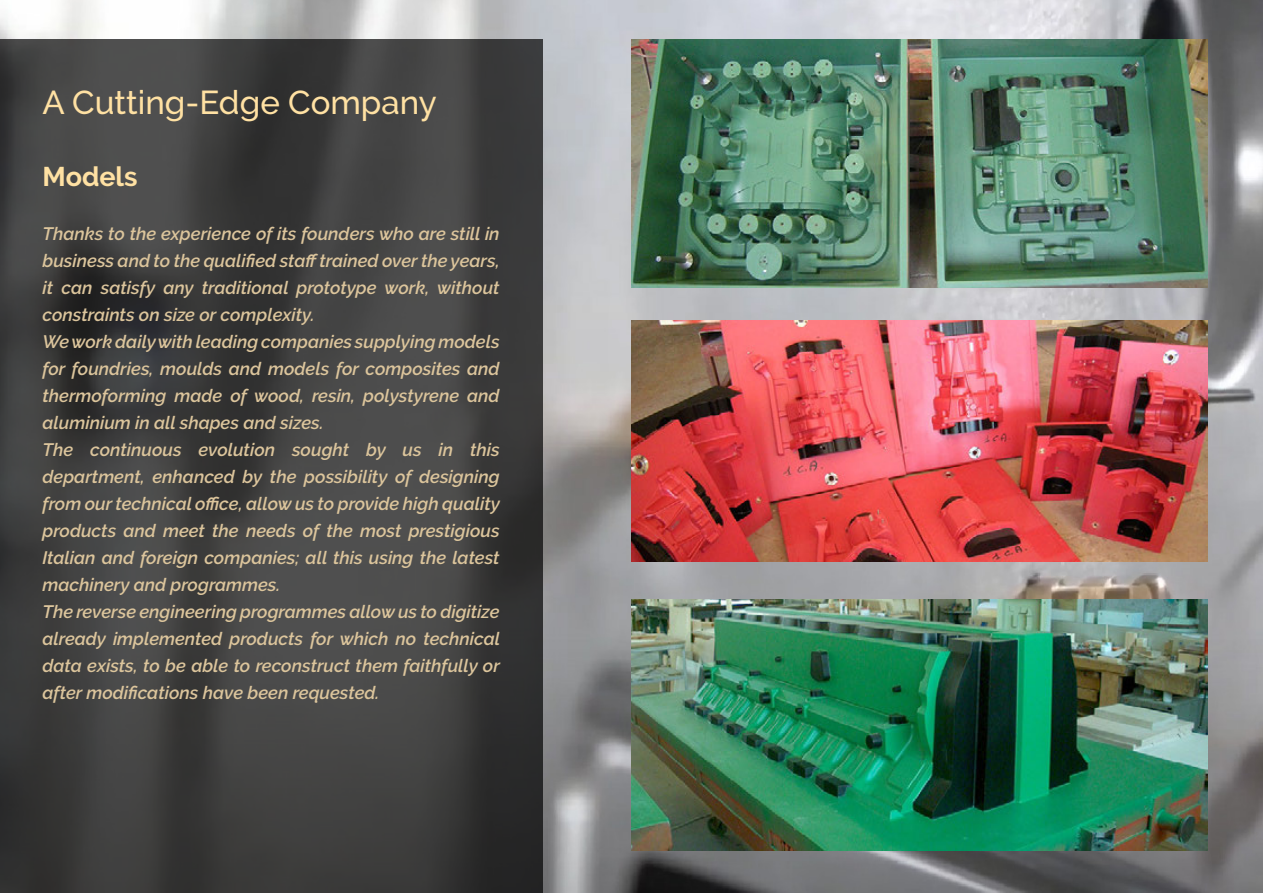
<style>
.page{position:relative;width:1263px;height:893px;background:#fff}
.page>*{position:absolute;margin:0;border:0;box-sizing:border-box;transform-origin:0 0}
.t1{font:500 33px "Raleway";color:#ffe1a3}
.t2{font:700 27px "Raleway";color:#ffe1a3}
.t3{font:italic 600 18px/27px "Raleway";color:#dcc59c}
</style>
<div class="page">
<img style="left:0;top:0;width:1263px;height:893px">
<svg style="left:0;top:39px;width:542px;height:854px;background:#3f3f3f"></svg>
<img style="left:631px;top:39px;width:577px;height:248px">
<img style="left:631px;top:320px;width:577px;height:242px">
<img style="left:631px;top:600px;width:577px;height:250px">
<h1 class="t1" style="left:43px;top:83px;width:396px">A Cutting-Edge Company</h1>
<h2 class="t2" style="left:43px;top:161px;width:97px">Models</h2>
<p class="t3" style="left:43px;top:220px;width:459px">Thanks to the experience of its founders who are still in business and to the qualified staff trained over the years, it can satisfy any traditional prototype work, without constraints on size or complexity.<br>We work daily with leading companies supplying models for foundries, moulds and models for composites and thermoforming made of wood, resin, polystyrene and aluminium in all shapes and sizes.<br>The continuous evolution sought by us in this department, enhanced by the possibility of designing from our technical office, allow us to provide high quality products and meet the needs of the most prestigious Italian and foreign companies; all this using the latest machinery and programmes.<br>The reverse engineering programmes allow us to digitize already implemented products for which no technical data exists, to be able to reconstruct them faithfully or after modifications have been requested.</p>
</div>
